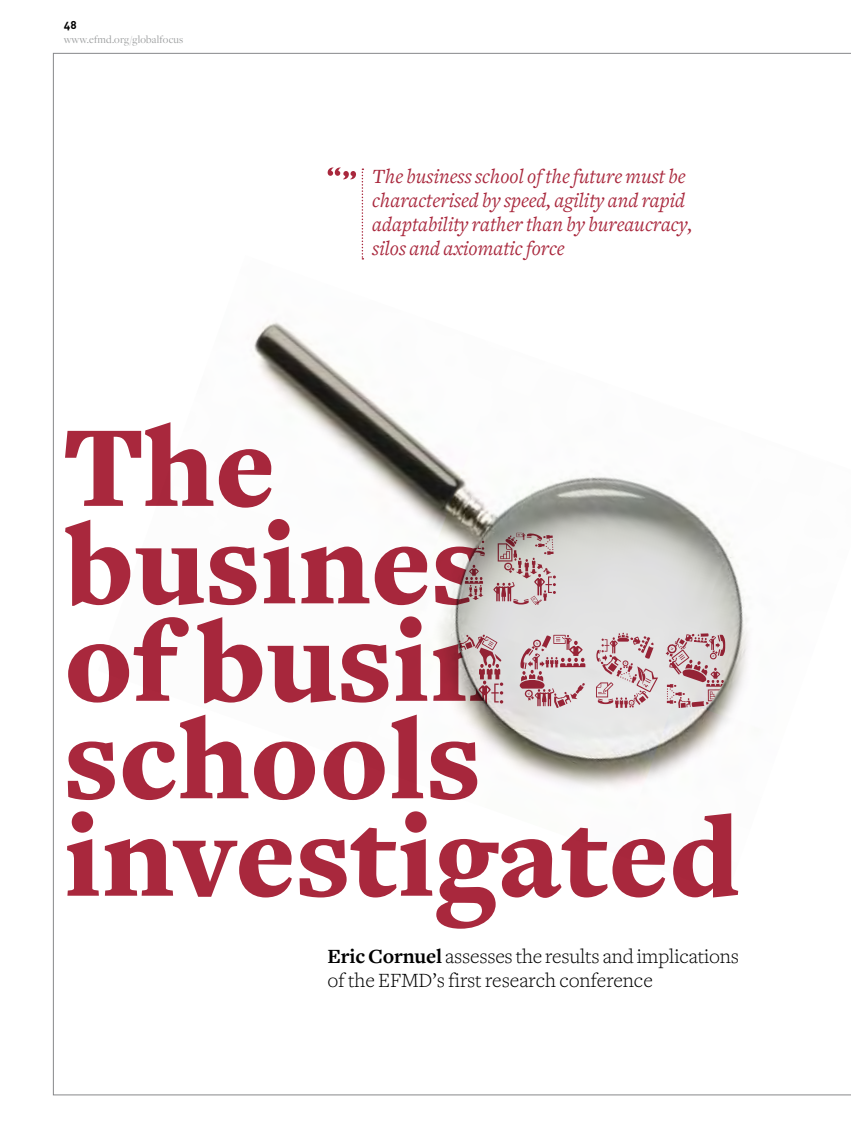
<style>
.page{position:relative;width:851px;height:1127px;background:#fff}
.page>*{position:absolute;margin:0;border:0;box-sizing:border-box;transform-origin:0 0}
.t1{font:900 120px/97.5px "Freight Text";color:#a9283d}
.t2{font:italic 21px/24px "Freight Text";color:#a9283d}
.t3{font:300 21px/24px "Freight Text";letter-spacing:-.01em;color:#000}
.t4{font:11.25px "Freight Disp";letter-spacing:.02em;color:#9c9e9f}
.t5{font:11.25px "DIN Bold Alternate";color:#000}
.s1{font-weight:700}
</style>
<div class="page">
<svg style="left:327px;top:167px;width:36px;height:88px"></svg>
<img style="left:253px;top:256px;width:495px;height:532px">
<p class="t5" style="left:64px;top:18px;width:14px">48</p>
<p class="t4" style="left:64px;top:33px;width:121px">www.efmd.org/globalfocus</p>
<p class="t2" style="left:372px;top:165px;width:322px">The business school of the future must be characterised by speed, agility and rapid adaptability rather than by bureaucracy, silos and axiomatic force</p>
<h1 class="t1" style="left:64px;top:420px;width:678px">The business<br>of business schools investigated</h1>
<p class="t3" style="left:327px;top:944px;width:413px"><span class="s1">Eric Cornuel</span> assesses the results and implications of the EFMD’s first research conference</p>
</div>
